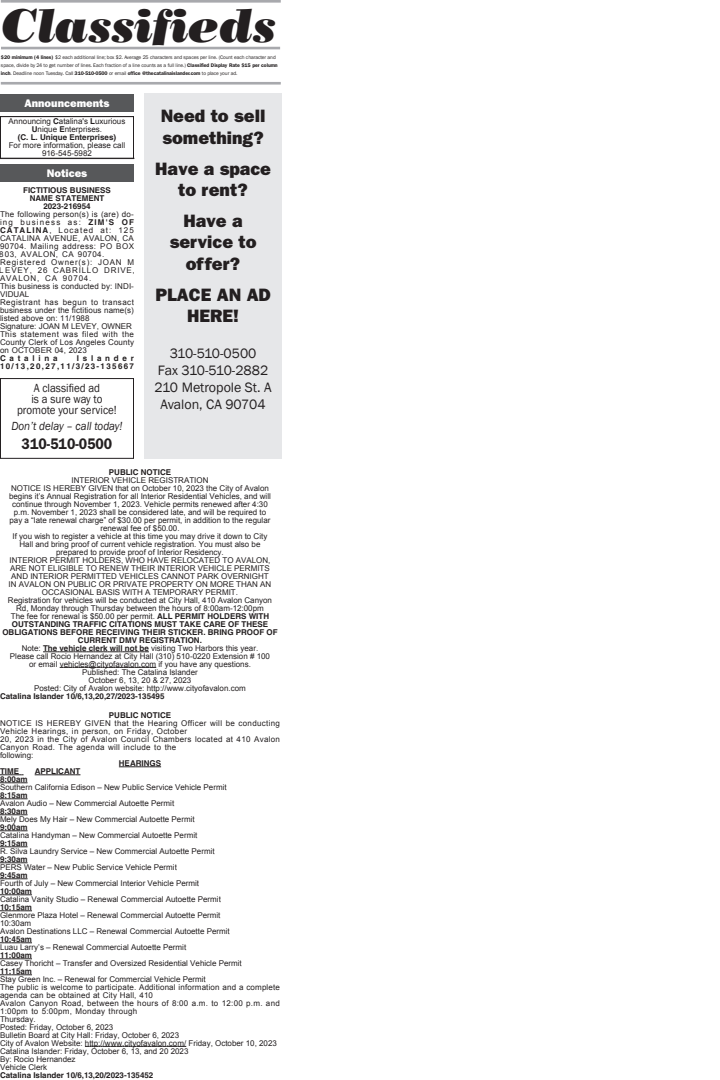
<style>
.page{position:relative;width:720px;height:1080px;background:#fff}
.page>*{position:absolute;margin:0;border:0;box-sizing:border-box;transform-origin:0 0}
.t1{font:italic 47.2px "Bodoni Poster";letter-spacing:-.01em;color:#231f20}
.t2{font:800 18px/21.6px "Franklin Gothic";color:#231f20;text-align:center}
.t3{font:600 15.4px "Franklin Gothic";color:#231f20;scale:.91 1}
.t4{font:14px/16.8px "Franklin Gothic";color:#231f20;text-align:center}
.t5{font:12.1px/11px "Franklin Gothic";color:#231f20;text-align:center;scale:.91 1}
.t6{font:italic 12.1px "Franklin Gothic";color:#231f20;scale:.91 1}
.t7{font:800 11px "Franklin Gothic";color:#fff}
.t8{font:8px/8px "Arial";color:#231f20;text-align:center}
.t9{font:8px/8px "Arial";letter-spacing:.025em;color:#231f20}
.t10{font:700 8px/8px "Helvetica";color:#231f20;text-align:center}
.t11{font:8px/8px "Arial";letter-spacing:.035em;color:#231f20}
.t12{font:700 8px/8px "Helvetica";letter-spacing:.17em;color:#231f20;text-align:right}
.t13{font:700 8px "Helvetica";letter-spacing:.47em;color:#231f20}
.t14{font:5.2px/7.9px "Franklin Gothic";letter-spacing:-.015em;color:#231f20}
.s1{font-weight:600}
.s2{font-family:"Helvetica";font-weight:700}
</style>
<div class="page">
<hr style="left:1px;top:47px;width:279px;height:2px;background:#a8a9ad">
<hr style="left:1px;top:82px;width:280px;height:3px;background:#a8a9ad">
<hr style="left:1px;top:0;width:280px;height:3px;background:#a8a9ad">
<div style="left:0;top:378px;width:134px;height:81px;border:1px solid #231f20"></div>
<div style="left:144px;top:94px;width:138px;height:365px;background:#e6e7e9"></div>
<svg style="left:119px;top:767px;width:42px;height:1px"></svg>
<svg style="left:0;top:775px;width:24px;height:1px"></svg>
<svg style="left:35px;top:775px;width:45px;height:1px"></svg>
<svg style="left:0;top:783px;width:28px;height:1px"></svg>
<svg style="left:0;top:799px;width:28px;height:1px"></svg>
<svg style="left:0;top:815px;width:28px;height:1px"></svg>
<svg style="left:0;top:831px;width:28px;height:1px"></svg>
<svg style="left:0;top:847px;width:28px;height:1px"></svg>
<svg style="left:0;top:863px;width:28px;height:1px"></svg>
<svg style="left:0;top:879px;width:28px;height:1px"></svg>
<svg style="left:0;top:895px;width:32px;height:1px"></svg>
<svg style="left:0;top:911px;width:32px;height:1px"></svg>
<svg style="left:0;top:943px;width:32px;height:1px"></svg>
<svg style="left:0;top:959px;width:32px;height:1px"></svg>
<svg style="left:0;top:975px;width:32px;height:1px"></svg>
<svg style="left:85px;top:1046px;width:101px;height:1px"></svg>
<svg style="left:43px;top:652px;width:106px;height:1px"></svg>
<svg style="left:60px;top:667px;width:96px;height:1px"></svg>
<div style="left:0;top:94px;width:134px;height:18px;background:#57585a"></div>
<div style="left:0;top:116px;width:134px;height:43px;border:1px solid #231f20"></div>
<div style="left:0;top:164px;width:134px;height:18px;background:#57585a"></div>
<h1 class="t1" style="left:1px;top:-3px;width:277px">Classifieds</h1>
<p class="t14" style="left:1px;top:53px;width:278px"><span class="s1">$20 minimum (4 lines)</span> $2 each additional line; box $2. Average 25 characters and spaces per line. (Count each character and space, divide by 24 to get number of lines. Each fraction of a line counts as a full line.) <span class="s1">Classified Display Rate $15 per column inch</span>. Deadline noon Tuesday. Call <span class="s1">310-510-0500</span> or email <span class="s1">office @thecatalinaislander.com</span> to place your ad.</p>
<h3 class="t7" style="left:25px;top:96px;width:86px">Announcements</h3>
<p class="t8" style="left:9px;top:117px;width:118px">Announcing <span class="s2">C</span>atalina's <span class="s2">L</span>uxurious<br><span class="s2">U</span>nique <span class="s2">E</span>nterprises.</p>
<p class="t10" style="left:18px;top:133px;width:100px">(C. L. Unique Enterprises)</p>
<p class="t8" style="left:9px;top:141px;width:118px">For more information, please call<br>916-545-5982</p>
<h3 class="t7" style="left:47px;top:166px;width:42px">Notices</h3>
<p class="t10" style="left:23px;top:186px;width:89px">FICTITIOUS BUSINESS<br>NAME STATEMENT<br>2023-216954</p>
<p class="t9" style="left:0;top:210px;width:136px">The following person(s) is (are) do&shy;ing business as: <span class="s2">ZIM'S OF<br>CATALINA</span>, Located at: 125<br>CATALINA AVENUE, AVALON, CA<br>90704. Mailing address: PO BOX<br>803, AVALON, CA 90704.<br>Registered Owner(s): JOAN M<br>LEVEY, 26 CABRILLO DRIVE,<br>AVALON, CA 90704.<br>This business is conducted by: INDI-<br>VIDUAL<br>Registrant has begun to transact business under the fictitious name(s) listed above on: 11/1988<br>Signature: JOAN M LEVEY, OWNER<br>This statement was filed with the<br>County Clerk of Los Angeles County on OCTOBER 04, 2023</p>
<p class="t13" style="left:0;top:353px;width:59px">Catalina</p>
<p class="t12" style="left:0;top:354px;width:136px">Islander<br>10/13,20,27,11/3/23-135667</p>
<h3 class="t5" style="left:17px;top:383px;width:111px">A classified ad<br>is a sure way to promote your service!</h3>
<h3 class="t6" style="left:11px;top:418px;width:124px">Don’t delay – call today!</h3>
<h3 class="t3" style="left:22px;top:435px;width:101px">310-510-0500</h3>
<h2 class="t2" style="left:161px;top:106px;width:106px;text-align:left">Need to sell something?</h2>
<h2 class="t2" style="left:155px;top:158px;width:117px">Have a space to rent?</h2>
<h2 class="t2" style="left:170px;top:210px;width:88px">Have a service to offer?</h2>
<h2 class="t2" style="left:155px;top:284px;width:117px">PLACE AN AD<br>HERE!</h2>
<h3 class="t4" style="left:154px;top:345px;width:119px">310-510-0500<br>Fax 310-510-2882<br>210 Metropole St. A<br>Avalon, CA 90704</h3>
<p class="t10" style="left:109px;top:468px;width:64px">PUBLIC NOTICE</p>
<p class="t8" style="left:8px;top:476px;width:266px">INTERIOR VEHICLE REGISTRATION<br>NOTICE IS HEREBY GIVEN that on October 10, 2023 the City of Avalon begins it’s Annual Registration for all Interior Residential Vehicles, and will continue through November 1, 2023. Vehicle permits renewed after 4:30 p.m. November 1, 2023 shall be considered late, and will be required to pay a “late renewal charge” of $30.00 per permit, in addition to the regular renewal fee of $50.00.<br>If you wish to register a vehicle at this time you may drive it down to City Hall and bring proof of current vehicle registration. You must also be prepared to provide proof of Interior Residency.<br>INTERIOR PERMIT HOLDERS, WHO HAVE RELOCATED TO AVALON, ARE NOT ELIGIBLE TO RENEW THEIR INTERIOR VEHICLE PERMITS AND INTERIOR PERMITTED VEHICLES CANNOT PARK OVERNIGHT IN AVALON ON PUBLIC OR PRIVATE PROPERTY ON MORE THAN AN OCCASIONAL BASIS WITH A TEMPORARY PERMIT.<br>Registration for vehicles will be conducted at City Hall, 410 Avalon Canyon Rd, Monday through Thursday between the hours of 8:00am-12:00pm<br>The fee for renewal is $50.00 per permit. <span class="s2">ALL PERMIT HOLDERS WITH</span></p>
<p class="t10" style="left:2px;top:620px;width:277px">OUTSTANDING TRAFFIC CITATIONS MUST TAKE CARE OF THESE<br>OBLIGATIONS BEFORE RECEIVING THEIR STICKER. BRING PROOF OF<br>CURRENT DMV REGISTRATION.</p>
<p class="t8" style="left:10px;top:644px;width:262px">Note: <span class="s2">The vehicle clerk will not be</span> visiting Two Harbors this year.<br>Please call Rocio Hernandez at City Hall (310) 510-0220 Extension # 100 or email vehicles@cityofavalon.com if you have any questions.<br>Published: The Catalina Islander<br>October 6, 13, 20 &amp; 27, 2023<br>Posted: City of Avalon website: http://www.cityofavalon.com</p>
<p class="t10" style="left:0;top:692px;width:166px">Catalina Islander 10/6,13,20,27/2023-135495</p>
<p class="t10" style="left:109px;top:711px;width:64px">PUBLIC NOTICE</p>
<p class="t11" style="left:0;top:719px;width:282px">NOTICE IS HEREBY GIVEN that the Hearing Officer will be conducting Vehicle Hearings, in person, on Friday, October<br>20, 2023 in the City of Avalon Council Chambers located at 410 Avalon Canyon Road. The agenda will include to the<br>following:</p>
<p class="t10" style="left:119px;top:759px;width:44px">HEARINGS</p>
<p class="t10" style="left:0;top:767px;width:21px">TIME</p>
<p class="t10" style="left:35px;top:767px;width:47px">APPLICANT</p>
<p class="t10" style="left:0;top:775px;width:29px">8:00am</p>
<p class="t8" style="left:0;top:783px;width:228px">Southern California Edison – New Public Service Vehicle Permit</p>
<p class="t10" style="left:0;top:791px;width:29px">8:15am</p>
<p class="t8" style="left:0;top:799px;width:176px">Avalon Audio – New Commercial Autoette Permit</p>
<p class="t10" style="left:0;top:807px;width:29px">8:30am</p>
<p class="t8" style="left:0;top:815px;width:196px">Mely Does My Hair – New Commercial Autoette Permit</p>
<p class="t10" style="left:0;top:823px;width:29px">9:00am</p>
<p class="t8" style="left:0;top:831px;width:199px">Catalina Handyman – New Commercial Autoette Permit</p>
<p class="t10" style="left:0;top:839px;width:29px">9:15am</p>
<p class="t8" style="left:0;top:847px;width:216px">R. Silva Laundry Service – New Commercial Autoette Permit</p>
<p class="t10" style="left:0;top:855px;width:29px">9:30am</p>
<p class="t8" style="left:0;top:863px;width:178px">PERS Water – New Public Service Vehicle Permit</p>
<p class="t10" style="left:0;top:871px;width:29px">9:45am</p>
<p class="t8" style="left:0;top:879px;width:201px">Fourth of July – New Commercial Interior Vehicle Permit</p>
<p class="t10" style="left:0;top:887px;width:34px">10:00am</p>
<p class="t8" style="left:0;top:895px;width:222px">Catalina Vanity Studio – Renewal Commercial Autoette Permit</p>
<p class="t10" style="left:0;top:903px;width:34px">10:15am</p>
<p class="t8" style="left:0;top:911px;width:231px;text-align:left">Glenmore Plaza Hotel – Renewal Commercial Autoette Permit<br>10:30am<br>Avalon Destinations LLC – Renewal Commercial Autoette Permit</p>
<p class="t10" style="left:0;top:935px;width:34px">10:45am</p>
<p class="t8" style="left:0;top:943px;width:188px">Luau Larry’s – Renewal Commercial Autoette Permit</p>
<p class="t10" style="left:0;top:951px;width:34px">11:00am</p>
<p class="t8" style="left:0;top:959px;width:243px">Casey Thoricht – Transfer and Oversized Residential Vehicle Permit</p>
<p class="t10" style="left:0;top:967px;width:34px">11:15am</p>
<p class="t8" style="left:0;top:975px;width:282px;text-align:left">Stay Green Inc. – Renewal for Commercial Vehicle Permit<br>The public is welcome to participate. Additional information and a complete agenda can be obtained at City Hall, 410<br>Avalon Canyon Road, between the hours of 8:00 a.m. to 12:00 p.m. and 1:00pm to 5:00pm, Monday through<br>Thursday.<br>Posted: Friday, October 6, 2023<br>Bulletin Board at City Hall: Friday, October 6, 2023<br>City of Avalon Website: http://www.cityofavalon.com/ Friday, October 10, 2023<br>Catalina Islander: Friday, October 6, 13, and 20 2023<br>By: Rocio Hernandez<br>Vehicle Clerk</p>
<p class="t10" style="left:0;top:1071px;width:155px">Catalina Islander 10/6,13,20/2023-135452</p>
</div>
